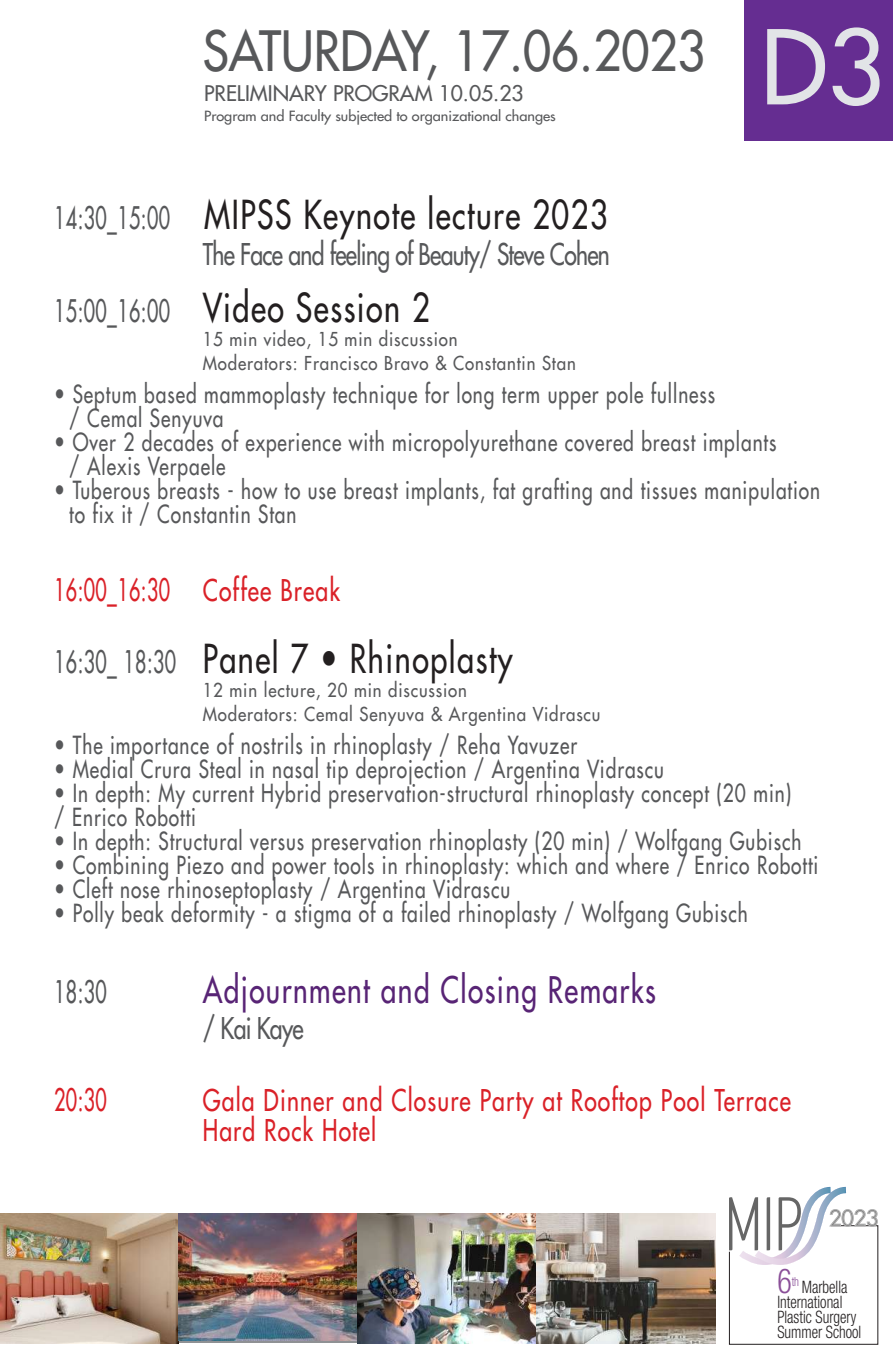
<style>
.page{position:relative;width:893px;height:1361px;background:#fff}
.page>*{position:absolute;margin:0;border:0;box-sizing:border-box;transform-origin:0 0}
.t1{font:99.9px "Futura LT";color:#e2e4e7}
.t2{font:54px "Futura LT";color:#57585a;scale:.9 1}
.t3{font:38.85px "Futura LT";letter-spacing:.05em;color:#231f20;scale:.79 1}
.t4{font:35.7px "Futura LT";letter-spacing:.05em;color:#582475;scale:.79 1}
.t5{font:300 condensed 34.35px "Helvetica Neue LT Com";color:#8a4f98;scale:.87 1}
.t6{font:30.3px "Futura LT";letter-spacing:.02em;color:#da2128;scale:.65 1}
.t7{font:30.3px "Futura LT";color:#57585a;scale:.65 1}
.t8{font:29.1px/30px "Futura LT";letter-spacing:.05em;color:#da2128;scale:.79 1}
.t9{font:29.1px "Futura LT";letter-spacing:-.03em;color:#57585a;scale:.79 1}
.t10{font:24.3px/24px "Futura LT";letter-spacing:.05em;color:#57585a;scale:.79 1}
.t11{font:21.3px "Futura LT";color:#808080}
.t12{font:21px "Futura LT";color:#57585a}
.t13{font:18.75px/24px "Futura LT";letter-spacing:.05em;color:#57585a;scale:.9 1}
.t14{font:300 condensed 17.1px/15px "Helvetica Neue LT Com";color:#231f20;scale:.87 1}
.t15{font:13.8px "Futura LT";color:#57585a;scale:1.06 1}
.s1{font-size:30.3px;color:#57585a}
.s2{font-size:29.1px}
</style>
<div class="page">
<div style="left:744px;top:0;width:149px;height:140px;background:#652d91"></div>
<svg style="left:729px;top:1187px;width:149px;height:158px"></svg>
<img style="left:0;top:1213px;width:179px;height:130px">
<div style="left:179px;top:1213px;width:179px;height:130px;background:linear-gradient(to right,#8f9194,#8f9194)"></div>
<img style="left:179px;top:1213px;width:179px;height:127px">
<img style="left:358px;top:1213px;width:179px;height:130px">
<img style="left:537px;top:1213px;width:179px;height:130px">
<h2 class="t2" style="left:203px;top:16px;width:560px">SATURDAY, 17.06.2023</h2>
<p class="t12" style="left:204px;top:79px;width:321px">PRELIMINARY PROGRAM 10.05.23</p>
<p class="t15" style="left:204px;top:106px;width:333px">Program and Faculty subjected to organizational changes</p>
<h1 class="t1" style="left:761px;top:2px;width:126px">D3</h1>
<h3 class="t3" style="left:54px;top:189px;width:702px"><span class="s1">14:30_15:00</span> MIPSS Keynote lecture 2023</h3>
<p class="t9" style="left:203px;top:235px;width:517px">The Face and feeling of Beauty/ Steve Cohen</p>
<h3 class="t3" style="left:54px;top:282px;width:477px"><span class="s1">15:00_16:00</span> Video Session 2</h3>
<p class="t13" style="left:203px;top:327px;width:416px">15 min video, 15 min discussion<br>Moderators: Francisco Bravo &amp; Constantin Stan</p>
<p class="t10" style="left:69px;top:381px;width:819px;text-indent:-15px">• Septum based mammoplasty technique for long term upper pole fullness / Cemal Senyuva</p>
<p class="t10" style="left:69px;top:429px;width:897px;text-indent:-15px">• Over 2 decades of experience with micropolyurethane covered breast implants / Alexis Verpaele</p>
<p class="t10" style="left:69px;top:477px;width:952px;text-indent:-15px">• Tuberous breasts - how to use breast implants, fat grafting and tissues manipulation to fix it / Constantin Stan</p>
<p class="t6" style="left:54px;top:570px;width:441px">16:00_16:30 <span class="s2">Coffee Break</span></p>
<h3 class="t3" style="left:54px;top:633px;width:582px"><span class="s1">16:30_ 18:30</span> Panel 7 • Rhinoplasty</h3>
<p class="t13" style="left:203px;top:678px;width:443px">12 min lecture, 20 min discussion<br>Moderators: Cemal Senyuva &amp; Argentina Vidrascu</p>
<p class="t10" style="left:54px;top:732px;width:663px">• The importance of nostrils in rhinoplasty / Reha Yavuzer</p>
<p class="t10" style="left:54px;top:756px;width:773px">• Medial Crura Steal in nasal tip deprojection / Argentina Vidrascu</p>
<p class="t10" style="left:54px;top:780px;width:935px">• In depth: My current Hybrid preservation-structural rhinoplasty concept (20 min) / Enrico Robotti</p>
<p class="t10" style="left:54px;top:828px;width:947px">• In depth: Structural versus preservation rhinoplasty (20 min) / Wolfgang Gubisch</p>
<p class="t10" style="left:54px;top:852px;width:969px">• Combining Piezo and power tools in rhinoplasty: which and where / Enrico Robotti</p>
<p class="t10" style="left:54px;top:876px;width:579px">• Cleft nose rhinoseptoplasty / Argentina Vidrascu</p>
<p class="t10" style="left:54px;top:900px;width:879px">• Polly beak deformity - a stigma of a failed rhinoplasty / Wolfgang Gubisch</p>
<p class="t7" style="left:54px;top:972px;width:82px">18:30</p>
<h3 class="t4" style="left:203px;top:966px;width:575px">Adjournment and Closing Remarks</h3>
<p class="t9" style="left:203px;top:1009px;width:129px">/ Kai Kaye</p>
<p class="t6" style="left:54px;top:1080px;width:82px">20:30</p>
<p class="t8" style="left:203px;top:1085px;width:746px">Gala Dinner and Closure Party at Rooftop Pool Terrace<br>Hard Rock Hotel</p>
<p class="t11" style="left:829px;top:1204px;width:51px">2023</p>
<h3 class="t5" style="left:777px;top:1261px;width:18px">6</h3>
<p class="t14" style="left:777px;top:1279px;width:98px;text-indent:14px"><sup>th</sup> Marbella<br>International<br>Plastic Surgery<br>Summer School</p>
</div>
